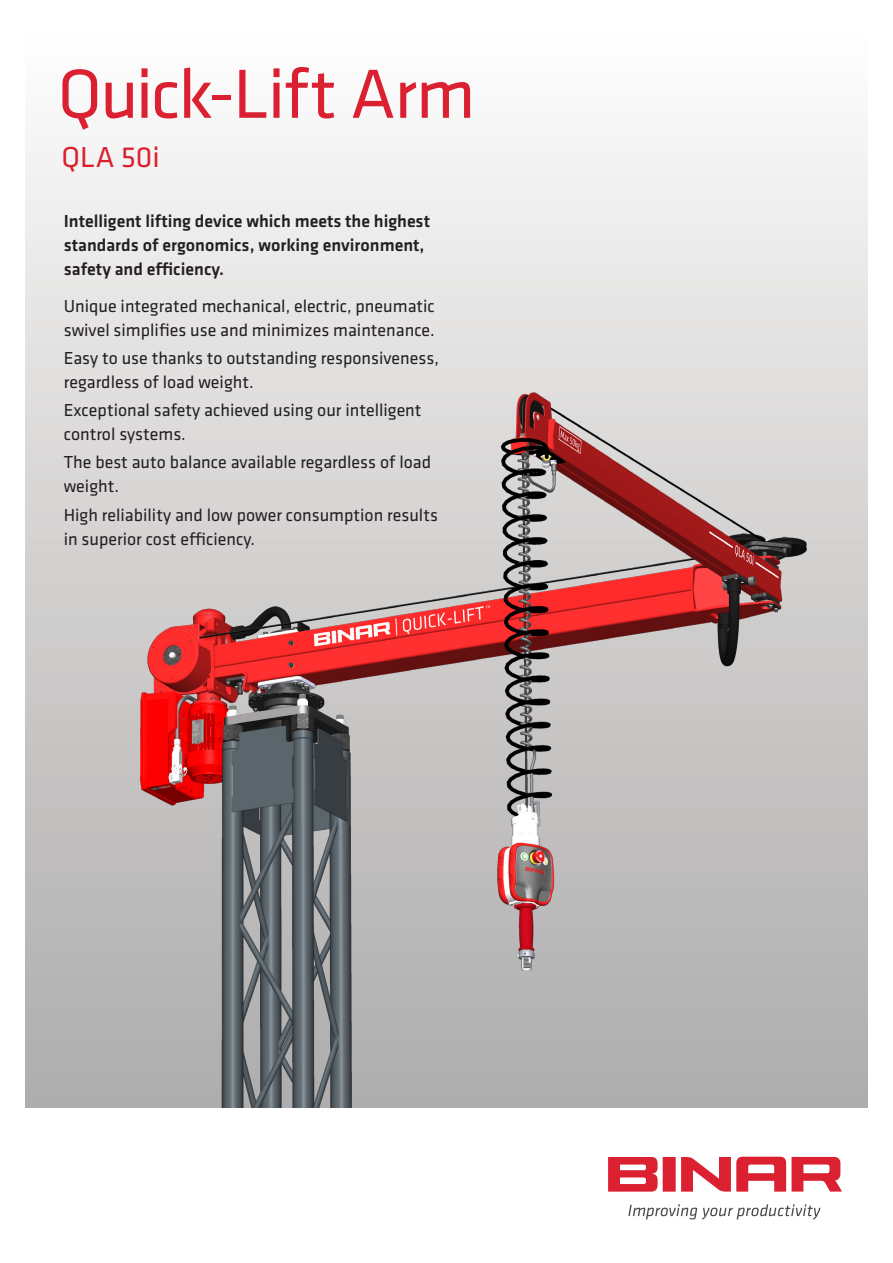
<style>
.page{position:relative;width:893px;height:1263px;background:#fff}
.page>*{position:absolute;margin:0;border:0;box-sizing:border-box;transform-origin:0 0}
.Title_Product_Page1{font:72px "Klavika";letter-spacing:-.025em;color:#da2031}
.Title_Area_Page1{font:30px "Klavika";color:#da2031}
.Teaser_Page1{font:18px/24px "Klavika";color:#231f20}
.Teaser_Page1-2{font:500 18px/24px "Klavika";color:#231f20}
</style>
<div class="page">
<div style="left:26px;top:26px;width:841px;height:1082px;background:linear-gradient(to bottom,#fcfcfb,#acaaaa)"></div>
<div style="left:663px;top:1157px;width:13px;height:34px;background:#da2031"></div>
<svg style="left:608px;top:1157px;width:50px;height:34px"></svg>
<svg style="left:681px;top:1157px;width:161px;height:34px"></svg>
<svg style="left:628px;top:1204px;width:192px;height:15px"></svg>
<img style="left:79px;top:347px;width:759px;height:761px">
<p class="Title_Product_Page1" style="left:57px;top:55px;width:420px">Quick-Lift Arm</p>
<p class="Title_Area_Page1" style="left:62px;top:141px;width:100px">QLA 50i</p>
<p class="Teaser_Page1-2" style="left:64px;top:209px;width:368px">Intelligent lifting device which meets the highest standards of ergonomics, working environment, safety and efficiency.</p>
<p class="Teaser_Page1" style="left:64px;top:294px;width:373px">Unique integrated mechanical, electric, pneumatic swivel simplifies use and minimizes maintenance.</p>
<p class="Teaser_Page1" style="left:64px;top:346px;width:377px">Easy to use thanks to outstanding responsiveness, regardless of load weight.</p>
<p class="Teaser_Page1" style="left:64px;top:398px;width:359px">Exceptional safety achieved using our intelligent control systems.</p>
<p class="Teaser_Page1" style="left:64px;top:451px;width:369px">The best auto balance available regardless of load weight.</p>
<p class="Teaser_Page1" style="left:64px;top:503px;width:376px">High reliability and low power consumption results in superior cost efficiency.</p>
</div>
